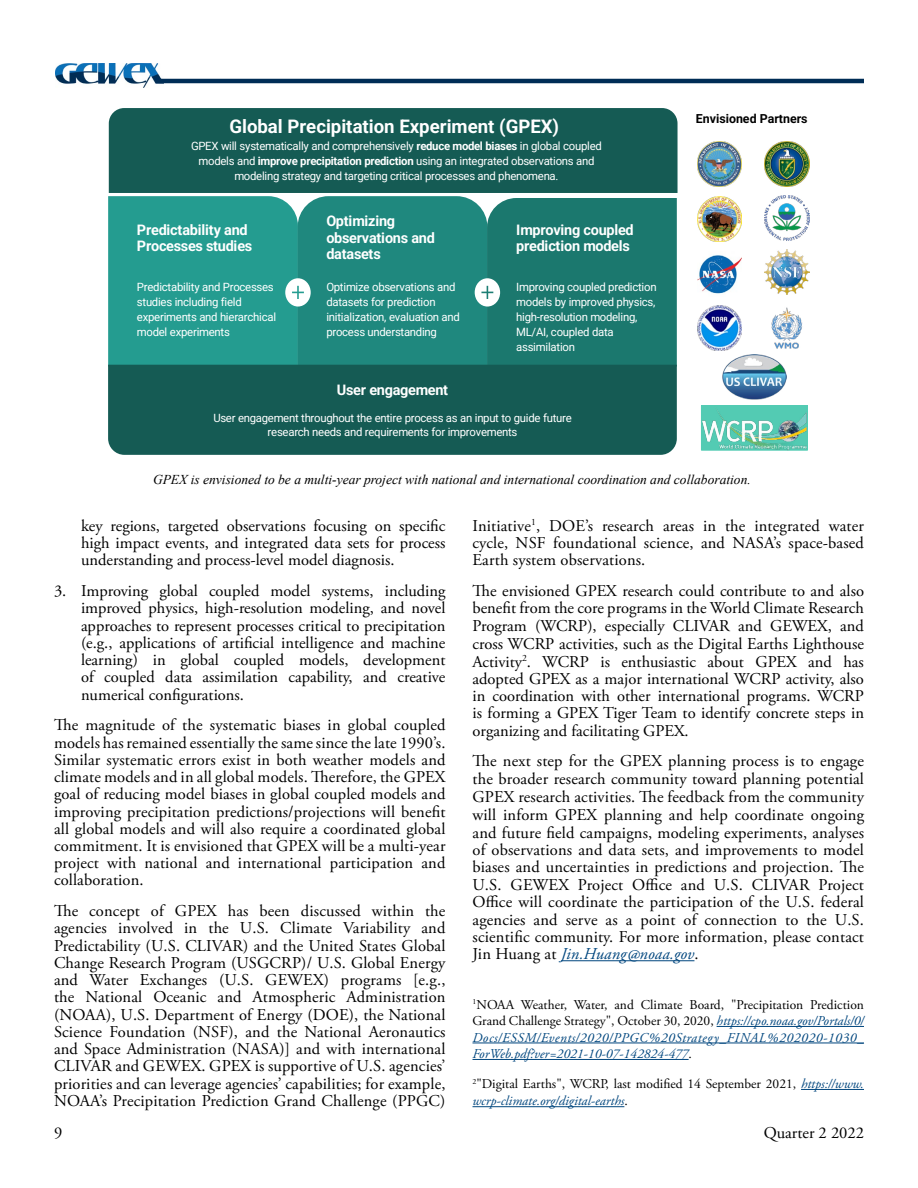
<style>
.page{position:relative;width:918px;height:1188px;background:#fff}
.page>*{position:absolute;margin:0;border:0;box-sizing:border-box;transform-origin:0 0}
.t1{font:700 18.6px "Roboto";color:#fff}
.t2{font:16.5px/17.2px "Adobe Garamond Pro";letter-spacing:.01em;color:#000;text-align:justify}
.t3{font:700 16.5px "Roboto";color:#000}
.t4{font:700 14.4px/16.6px "Roboto";letter-spacing:-.02em;color:#fff}
.t5{font:italic 13.5px/16.5px "Adobe Garamond Pro";color:#00467e;text-align:justify}
.t6{font:italic 13.5px "Times New Roman";color:#000}
.t7{font:13.5px/17.2px "Adobe Garamond Pro";color:#000}
.t8{font:700 12.45px "Roboto";color:#000}
.t9{font:11.4px/14.9px "Roboto";letter-spacing:-.02em;color:#fff}
.s1{font-weight:700}
.s2{font-weight:400}
.s3{font-style:italic;color:#00467e}
.s4{font-style:normal;color:#000}
</style>
<div class="page">
<img style="left:56px;top:64px;width:107px;height:23px">
<hr style="left:156px;top:79px;width:708px;height:4px;background:#002d56">
<hr style="left:561px;top:960px;width:133px;height:1px;background:#00467e">
<hr style="left:717px;top:1026px;width:147px;height:1px;background:#00467e">
<hr style="left:472px;top:1043px;width:392px;height:1px;background:#00467e">
<hr style="left:472px;top:1059px;width:217px;height:1px;background:#00467e">
<hr style="left:801px;top:1089px;width:63px;height:1px;background:#00467e">
<hr style="left:472px;top:1106px;width:152px;height:1px;background:#00467e">
<svg style="left:108px;top:196px;width:569px;height:169px;background:#248c81"></svg>
<div style="left:108px;top:365px;width:569px;height:90px;background:#155b54"></div>
<div style="left:109px;top:108px;width:569px;height:85px;background:#155b54"></div>
<div style="left:701px;top:405px;width:107px;height:46px;border:1px solid #53cbb3"></div>
<img style="left:701px;top:405px;width:107px;height:45px">
<img style="left:722px;top:355px;width:65px;height:44px">
<img style="left:697px;top:142px;width:45px;height:44px">
<img style="left:697px;top:255px;width:45px;height:39px">
<img style="left:764px;top:249px;width:45px;height:45px">
<img style="left:764px;top:142px;width:45px;height:44px">
<img style="left:764px;top:195px;width:45px;height:45px">
<img style="left:697px;top:196px;width:45px;height:45px">
<img style="left:697px;top:306px;width:45px;height:44px">
<img style="left:771px;top:307px;width:32px;height:42px">
<p class="t1" style="left:229px;top:114px;width:331px">Global Precipitation Experiment (GPEX)</p>
<p class="t9" style="left:191px;top:138px;width:412px;text-align:center">GPEX will systematically and comprehensively <span class="s1">reduce model biases</span> in global coupled models and <span class="s1">improve precipitation prediction</span> using an integrated observations and modeling strategy and targeting critical processes and phenomena.</p>
<p class="t4" style="left:137px;top:221px;width:117px">Predictability and<br>Processes studies</p>
<p class="t9" style="left:137px;top:279px;width:141px">Predictability and Processes studies including field experiments and hierarchical model experiments</p>
<p class="t4" style="left:326px;top:212px;width:110px">Optimizing observations and datasets</p>
<p class="t9" style="left:326px;top:279px;width:135px">Optimize observations and datasets for prediction initialization, evaluation and process understanding</p>
<p class="t4" style="left:516px;top:221px;width:119px">Improving coupled prediction models</p>
<p class="t9" style="left:516px;top:279px;width:142px">Improving coupled prediction models by improved physics, high-resolution modeling,<br>ML/AI, coupled data assimilation</p>
<p class="t4" style="left:337px;top:381px;width:113px">User engagement</p>
<p class="t9" style="left:213px;top:410px;width:360px;text-align:center">User engagement throughout the entire process as an input to guide future research needs and requirements for improvements</p>
<p class="t8" style="left:696px;top:110px;width:113px">Envisioned Partners</p>
<p class="t6" style="left:153px;top:470px;width:599px">GPEX is envisioned to be a multi-year project with national and international coordination and collaboration.</p>
<p class="t3" style="left:116px;top:471px;width:563px">GPEX <span class="s2">is envisioned to be a</span> multi-year <span class="s2">project with</span> national and international</p>
<p class="t2" style="left:81px;top:518px;width:366px">key regions, targeted observations focusing on specific high impact events, and integrated data sets for process understanding and process-level model diagnosis.</p>
<p class="t2" style="left:81px;top:583px;width:366px;text-indent:-27px">3. Improving global coupled model systems, including improved physics, high-resolution modeling, and novel approaches to represent processes critical to precipitation (e.g., applications of artificial intelligence and machine learning) in global coupled models, development of coupled data assimilation capability, and creative numerical configurations.</p>
<p class="t2" style="left:54px;top:717px;width:393px">The magnitude of the systematic biases in global coupled models has remained essentially the same since the late 1990’s.<br>Similar systematic errors exist in both weather models and climate models and in all global models. Therefore, the GPEX goal of reducing model biases in global coupled models and improving precipitation predictions/projections will benefit all global models and will also require a coordinated global commitment. It is envisioned that GPEX will be a multi-year project with national and international participation and collaboration.</p>
<p class="t2" style="left:54px;top:903px;width:393px">The concept of GPEX has been discussed within the agencies involved in the U.S. Climate Variability and Predictability (U.S. CLIVAR) and the United States Global Change Research Program (USGCRP)/ U.S. Global Energy and Water Exchanges (U.S. GEWEX) programs [e.g., the National Oceanic and Atmospheric Administration (NOAA), U.S. Department of Energy (DOE), the National Science Foundation (NSF), and the National Aeronautics and Space Administration (NASA)] and with international CLIVAR and GEWEX. GPEX is supportive of U.S. agencies’ priorities and can leverage agencies’ capabilities; for example, NOAA’s Precipitation Prediction Grand Challenge (PPGC)</p>
<p class="t2" style="left:472px;top:518px;width:393px">Initiative<sup>1</sup>, DOE’s research areas in the integrated water cycle, NSF foundational science, and NASA’s space-based Earth system observations.</p>
<p class="t2" style="left:472px;top:583px;width:393px">The envisioned GPEX research could contribute to and also benefit from the core programs in the World Climate Research Program (WCRP), especially CLIVAR and GEWEX, and cross WCRP activities, such as the Digital Earths Lighthouse Activity<sup>2</sup>. WCRP is enthusiastic about GPEX and has adopted GPEX as a major international WCRP activity, also in coordination with other international programs. WCRP is forming a GPEX Tiger Team to identify concrete steps in organizing and facilitating GPEX.</p>
<p class="t2" style="left:473px;top:753px;width:393px">The next step for the GPEX planning process is to engage the broader research community toward planning potential GPEX research activities. The feedback from the community will inform GPEX planning and help coordinate ongoing and future field campaigns, modeling experiments, analyses of observations and data sets, and improvements to model biases and uncertainties in predictions and projection. The U.S. GEWEX Project Office and U.S. CLIVAR Project Office will coordinate the participation of the U.S. federal agencies and serve as a point of connection to the U.S. scientific community. For more information, please contact Jin Huang at <span class="s3">Jin.Huang@noaa.gov</span>.</p>
<p class="t5" style="left:472px;top:996px;width:393px"><sup>1</sup><span class="s4">NOAA Weather, Water, and Climate Board, "Precipitation Prediction Grand Challenge Strategy", October 30, 2020,</span> https://cpo.noaa.gov/Portals/0/ Docs/ESSM/Events/2020/PPGC%20Strategy_FINAL%202020-1030_ ForWeb.pdf?ver=2021-10-07-142824-477<span class="s4">.</span></p>
<p class="t7" style="left:472px;top:1076px;width:393px"><sup>2</sup>"Digital Earths", WCRP, last modified 14 September 2021, <span class="s3">https://www. wcrp-climate.org/digital-earths</span>.</p>
<p class="t2" style="left:54px;top:1125px;width:10px">9</p>
<p class="t2" style="left:764px;top:1125px;width:102px">Quarter 2 2022</p>
</div>
